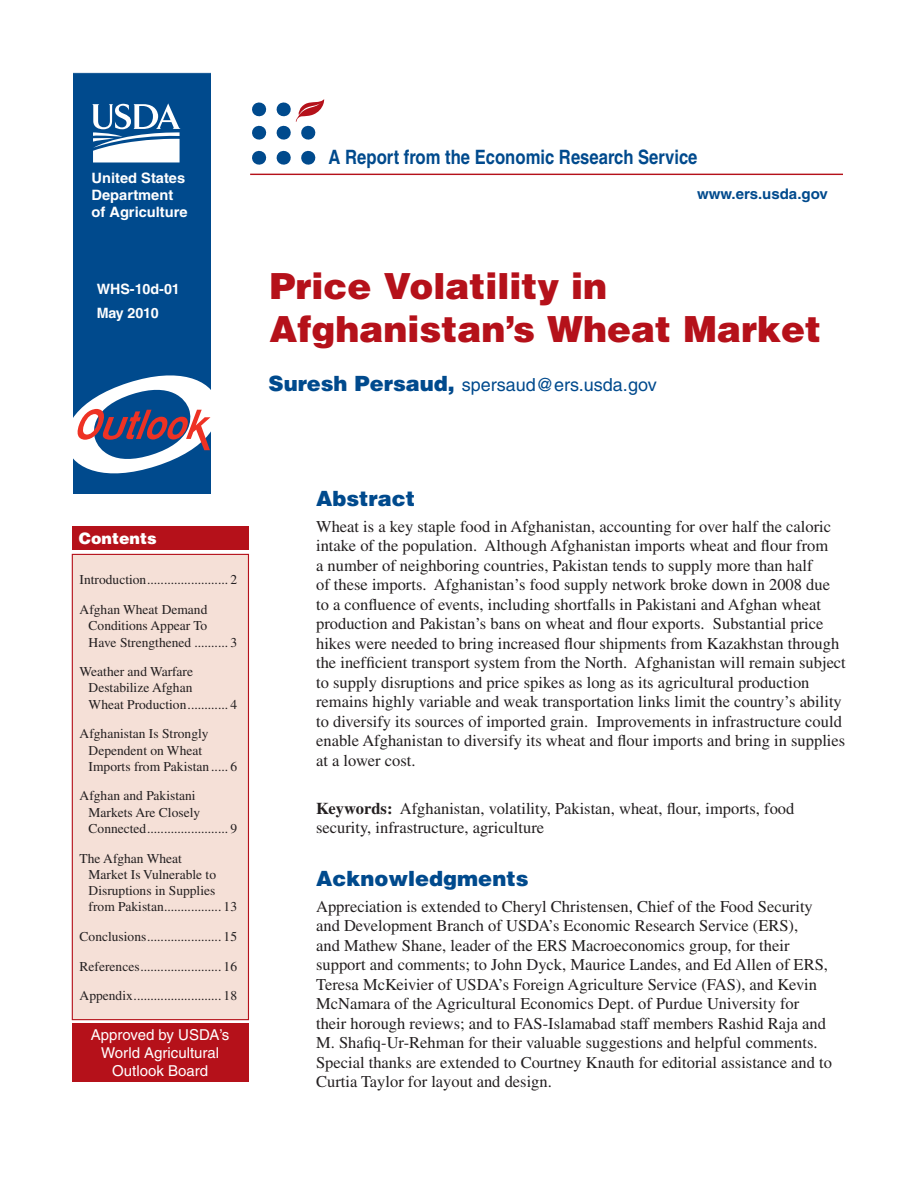
<style>
.page{position:relative;width:918px;height:1188px;background:#fff}
.page>*{position:absolute;margin:0;border:0;box-sizing:border-box;transform-origin:0 0}
.t1{font:900 36px/43.2px "Helvetica";color:#b5111a}
.t2{font:900 21px "Helvetica";color:#004a8d}
.t3{font:700 condensed 19.8px "Helvetica";color:#004a8d}
.t4{font:18px "Helvetica";color:#004a8d}
.t5{font:16.5px/19.5px "Times";color:#231f20}
.t6{font:900 15.75px "Helvetica";color:#fff}
.t7{font:15px/18px "Helvetica";color:#fff;text-align:center}
.t8{font:700 14.7px "Helvetica";color:#004a8d}
.t9{font:700 14.25px/17.1px "Helvetica";color:#fff}
.t10{font:13.5px/16.2px "Times";color:#231f20}
.s1{font-weight:900;font-size:21px}
.s2{font-weight:700}
</style>
<div class="page">
<div style="left:73px;top:72px;width:138px;height:422px;background:#004a8d"></div>
<hr style="left:250px;top:174px;width:593px;height:1px;background:#b5111a">
<svg style="left:92px;top:103px;width:89px;height:59px"></svg>
<svg style="left:301px;top:150px;width:15px;height:15px"></svg>
<svg style="left:276px;top:99px;width:48px;height:41px"></svg>
<svg style="left:276px;top:150px;width:15px;height:15px"></svg>
<svg style="left:252px;top:102px;width:15px;height:15px"></svg>
<svg style="left:252px;top:125px;width:15px;height:15px"></svg>
<svg style="left:252px;top:150px;width:15px;height:15px"></svg>
<svg style="left:73px;top:366px;width:138px;height:117px"></svg>
<div style="left:72px;top:526px;width:176px;height:24px;background:#b5111a"></div>
<div style="left:72px;top:1023px;width:176px;height:59px;background:#b5111a"></div>
<div style="left:72px;top:554px;width:176px;height:466px;background:#f5e0d7"></div>
<div style="left:72px;top:554px;width:177px;height:466px;border:1px solid #b5111a"></div>
<p class="t9" style="left:92px;top:170px;width:98px">United States<br>Department of Agriculture</p>
<p class="t9" style="left:97px;top:278px;width:85px;line-height:24.3px">WHS-10d-01<br>May 2010</p>
<p class="t3" style="left:329px;top:150px;width:370px">A Report from the Economic Research Service</p>
<p class="t8" style="left:697px;top:189px;width:132px">www.ers.usda.gov</p>
<h1 class="t1" style="left:269px;top:268px;width:553px">Price Volatility in<br>Afghanistan’s Wheat Market</h1>
<p class="t4" style="left:269px;top:378px;width:390px"><span class="s1">Suresh Persaud,</span> spersaud@ers.usda.gov</p>
<p class="t6" style="left:79px;top:533px;width:79px">Contents</p>
<p class="t10" style="left:80px;top:566px;width:159px;line-height:29.7px">Introduction ........................ 2<br>Afghan Wheat Demand</p>
<p class="t10" style="left:89px;top:619px;width:150px">Conditions Appear To<br>Have Strengthened .......... 3</p>
<p class="t10" style="left:89px;top:665px;width:150px;text-indent:-9px">Weather and Warfare<br>Destabilize Afghan<br>Wheat Production ............ 4</p>
<p class="t10" style="left:89px;top:727px;width:150px;text-indent:-9px">Afghanistan Is Strongly<br>Dependent on Wheat<br>Imports from Pakistan ..... 6</p>
<p class="t10" style="left:89px;top:789px;width:150px;text-indent:-9px">Afghan and Pakistani<br>Markets Are Closely<br>Connected ........................ 9</p>
<p class="t10" style="left:89px;top:851px;width:150px;text-indent:-9px">The Afghan Wheat<br>Market Is Vulnerable to<br>Disruptions in Supplies from Pakistan ................. 13</p>
<p class="t10" style="left:80px;top:923px;width:159px;line-height:29.7px">Conclusions ...................... 15<br>References ........................ 16</p>
<p class="t10" style="left:80px;top:989px;width:159px">Appendix .......................... 18</p>
<p class="t7" style="left:91px;top:1027px;width:140px">Approved by USDA’s<br>World Agricultural<br>Outlook Board</p>
<p class="t2" style="left:316px;top:491px;width:101px">Abstract</p>
<p class="t5" style="left:316px;top:518px;width:531px">Wheat is a key staple food in Afghanistan, accounting for over half the caloric intake of the population. Although Afghanistan imports wheat and flour from<br>a number of neighboring countries, Pakistan tends to supply more than half<br>of these imports. Afghanistan’s food supply network broke down in 2008 due to a confluence of events, including shortfalls in Pakistani and Afghan wheat production and Pakistan’s bans on wheat and flour exports. Substantial price hikes were needed to bring increased flour shipments from Kazakhstan through the inefficient transport system from the North. Afghanistan will remain subject to supply disruptions and price spikes as long as its agricultural production remains highly variable and weak transportation links limit the country’s ability to diversify its sources of imported grain. Improvements in infrastructure could enable Afghanistan to diversify its wheat and flour imports and bring in supplies at a lower cost.</p>
<p class="t5" style="left:316px;top:800px;width:480px"><span class="s2">Keywords:</span> Afghanistan, volatility, Pakistan, wheat, flour, imports, food security, infrastructure, agriculture</p>
<p class="t2" style="left:316px;top:871px;width:214px">Acknowledgments</p>
<p class="t5" style="left:316px;top:898px;width:517px">Appreciation is extended to Cheryl Christensen, Chief of the Food Security and Development Branch of USDA’s Economic Research Service (ERS),<br>and Mathew Shane, leader of the ERS Macroeconomics group, for their support and comments; to John Dyck, Maurice Landes, and Ed Allen of ERS, Teresa McKeivier of USDA’s Foreign Agriculture Service (FAS), and Kevin McNamara of the Agricultural Economics Dept. of Purdue University for their horough reviews; and to FAS-Islamabad staff members Rashid Raja and M. Shafiq-Ur-Rehman for their valuable suggestions and helpful comments.<br>Special thanks are extended to Courtney Knauth for editorial assistance and to Curtia Taylor for layout and design.</p>
</div>
